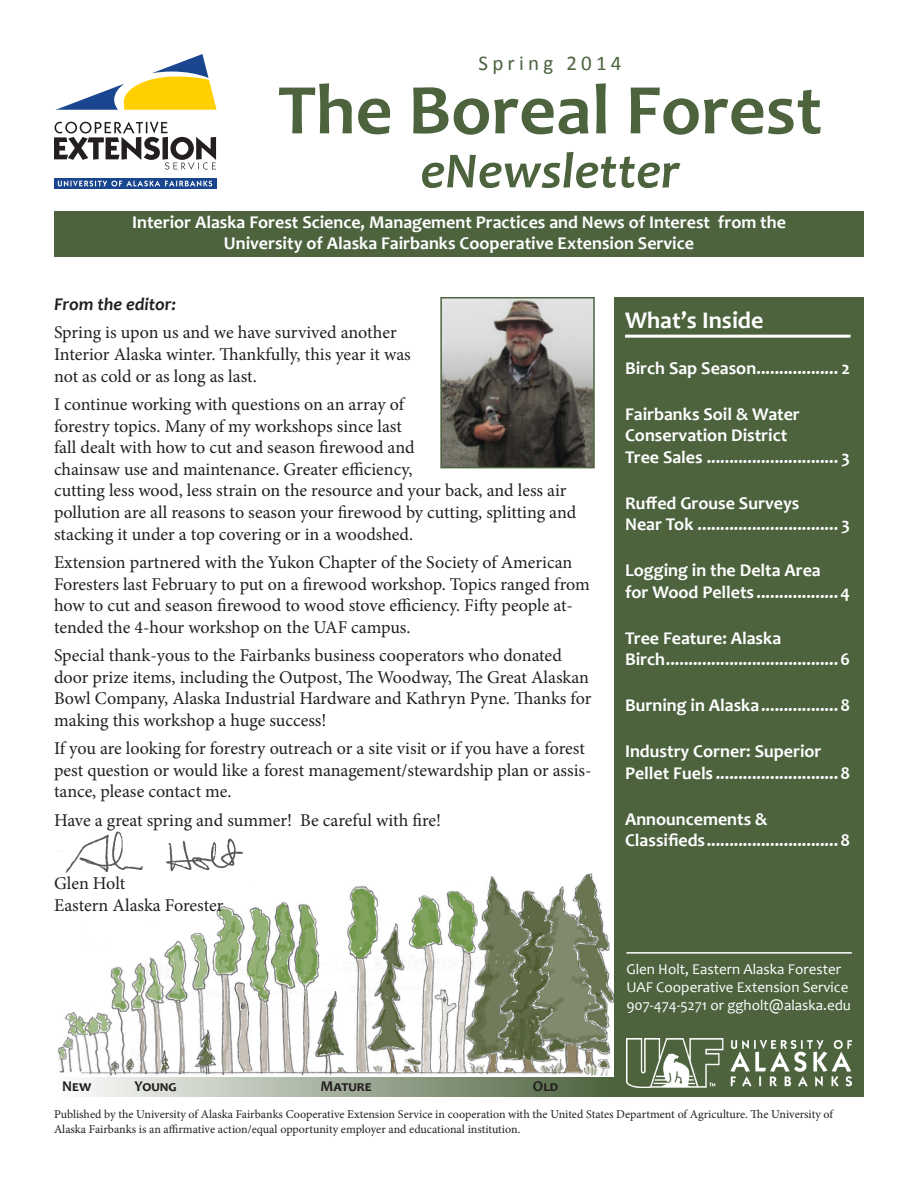
<style>
.page{position:relative;width:918px;height:1188px;background:#fff}
.page>*{position:absolute;margin:0;border:0;box-sizing:border-box;transform-origin:0 0}
.t1{font:700 72px "Candara";color:#4c633e}
.t2{font:italic 700 51px "Candara";color:#4c633e}
.t3{font:700 24px "Candara";color:#fff}
.t4{font:21px "Calibri";letter-spacing:.2em;color:#4c633e}
.t5{font:18px/21.6px "Minion Pro";letter-spacing:-.005em;color:#231f20}
.t6{font:700 18px/21.6px "Candara";color:#fff}
.t7{font:italic 700 18px "Candara";color:#231f20}
.t8{font:15px "Candara";color:#fff}
.t9{font:700 15px "Candara";letter-spacing:.025em;color:#231f20}
.t10{font:12px/14.4px "Minion Pro";color:#231f20}
</style>
<div class="page">
<img style="left:58px;top:873px;width:556px;height:203px">
<div style="left:57px;top:1077px;width:560px;height:19px;background:linear-gradient(to right,#fdfefd,#4c633e)"></div>
<img style="left:57px;top:831px;width:196px;height:49px">
<div style="left:614px;top:297px;width:250px;height:800px;background:#4c633e"></div>
<hr style="left:625px;top:335px;width:226px;height:3px;background:#fff">
<svg style="left:56px;top:54px;width:161px;height:56px"></svg>
<svg style="left:54px;top:178px;width:162px;height:11px"></svg>
<svg style="left:58px;top:181px;width:154px;height:5px"></svg>
<svg style="left:54px;top:122px;width:162px;height:48px"></svg>
<div style="left:54px;top:211px;width:810px;height:46px;background:#4c633e"></div>
<img style="left:443px;top:300px;width:149px;height:165px">
<div style="left:440px;top:297px;width:155px;height:171px;border:2px solid #4c633e"></div>
<hr style="left:626px;top:952px;width:226px;height:2px;background:#fff">
<img style="left:626px;top:1038px;width:225px;height:49px">
<p class="t4" style="left:479px;top:50px;width:145px">Spring 2014</p>
<p class="t1" style="left:278px;top:65px;width:545px">The Boreal Forest</p>
<p class="t2" style="left:420px;top:139px;width:261px">eNewsletter</p>
<p class="t6" style="left:132px;top:211px;width:655px;line-height:21px;text-align:center">Interior Alaska Forest Science, Management Practices and News of Interest from the<br>University of Alaska Fairbanks Cooperative Extension Service</p>
<p class="t7" style="left:54px;top:293px;width:124px">From the editor:</p>
<p class="t5" style="left:54px;top:322px;width:358px">Spring is upon us and we have survived another<br>Interior Alaska winter. Thankfully, this year it was not as cold or as long as last.</p>
<p class="t5" style="left:54px;top:394px;width:524px">I continue working with questions on an array of<br>forestry topics. Many of my workshops since last<br>fall dealt with how to cut and season firewood and<br>chainsaw use and maintenance. Greater efficiency,<br>cutting less wood, less strain on the resource and your back, and less air pollution are all reasons to season your firewood by cutting, splitting and stacking it under a top covering or in a woodshed.</p>
<p class="t5" style="left:54px;top:551px;width:537px">Extension partnered with the Yukon Chapter of the Society of American Foresters last February to put on a firewood workshop. Topics ranged from how to cut and season firewood to wood stove efficiency. Fifty people at&shy;tended the 4-hour workshop on the UAF campus.</p>
<p class="t5" style="left:54px;top:645px;width:539px">Special thank-yous to the Fairbanks business cooperators who donated door prize items, including the Outpost, The Woodway, The Great Alaskan Bowl Company, Alaska Industrial Hardware and Kathryn Pyne. Thanks for making this workshop a huge success!</p>
<p class="t5" style="left:54px;top:738px;width:539px">If you are looking for forestry outreach or a site visit or if you have a forest pest question or would like a forest management/stewardship plan or assis&shy;tance, please contact me.</p>
<p class="t5" style="left:54px;top:809px;width:389px">Have a great spring and summer! Be careful with fire!</p>
<p class="t5" style="left:54px;top:873px;width:171px">Glen Holt<br>Eastern Alaska Forester</p>
<p class="t9" style="left:62px;top:1077px;width:30px">New</p>
<p class="t9" style="left:135px;top:1077px;width:44px">Young</p>
<p class="t9" style="left:320px;top:1077px;width:53px">Mature</p>
<p class="t9" style="left:533px;top:1077px;width:27px">Old</p>
<p class="t3" style="left:625px;top:305px;width:140px">What’s Inside</p>
<p class="t6" style="left:625px;top:357px;width:226px">Birch Sap Season.................. 2</p>
<p class="t6" style="left:625px;top:403px;width:227px">Fairbanks Soil &amp; Water<br>Conservation District<br>Tree Sales ............................. 3</p>
<p class="t6" style="left:625px;top:492px;width:227px">Ruffed Grouse Surveys<br>Near Tok ............................... 3</p>
<p class="t6" style="left:625px;top:559px;width:227px">Logging in the Delta Area<br>for Wood Pellets ..................4</p>
<p class="t6" style="left:625px;top:627px;width:227px">Tree Feature: Alaska<br>Birch......................................6</p>
<p class="t6" style="left:625px;top:694px;width:226px">Burning in Alaska.................8</p>
<p class="t6" style="left:625px;top:740px;width:226px">Industry Corner: Superior<br>Pellet Fuels ...........................8</p>
<p class="t6" style="left:625px;top:808px;width:226px">Announcements &amp;<br>Classifieds.............................8</p>
<p class="t8" style="left:626px;top:960px;width:216px">Glen Holt, Eastern Alaska Forester</p>
<p class="t8" style="left:626px;top:978px;width:223px">UAF Cooperative Extension Service</p>
<p class="t8" style="left:626px;top:996px;width:226px">907-474-5271 or ggholt@alaska.edu</p>
<p class="t10" style="left:54px;top:1107px;width:781px">Published by the University of Alaska Fairbanks Cooperative Extension Service in cooperation with the United States Department of Agriculture. The University of<br>Alaska Fairbanks is an affirmative action/equal opportunity employer and educational institution.</p>
</div>
